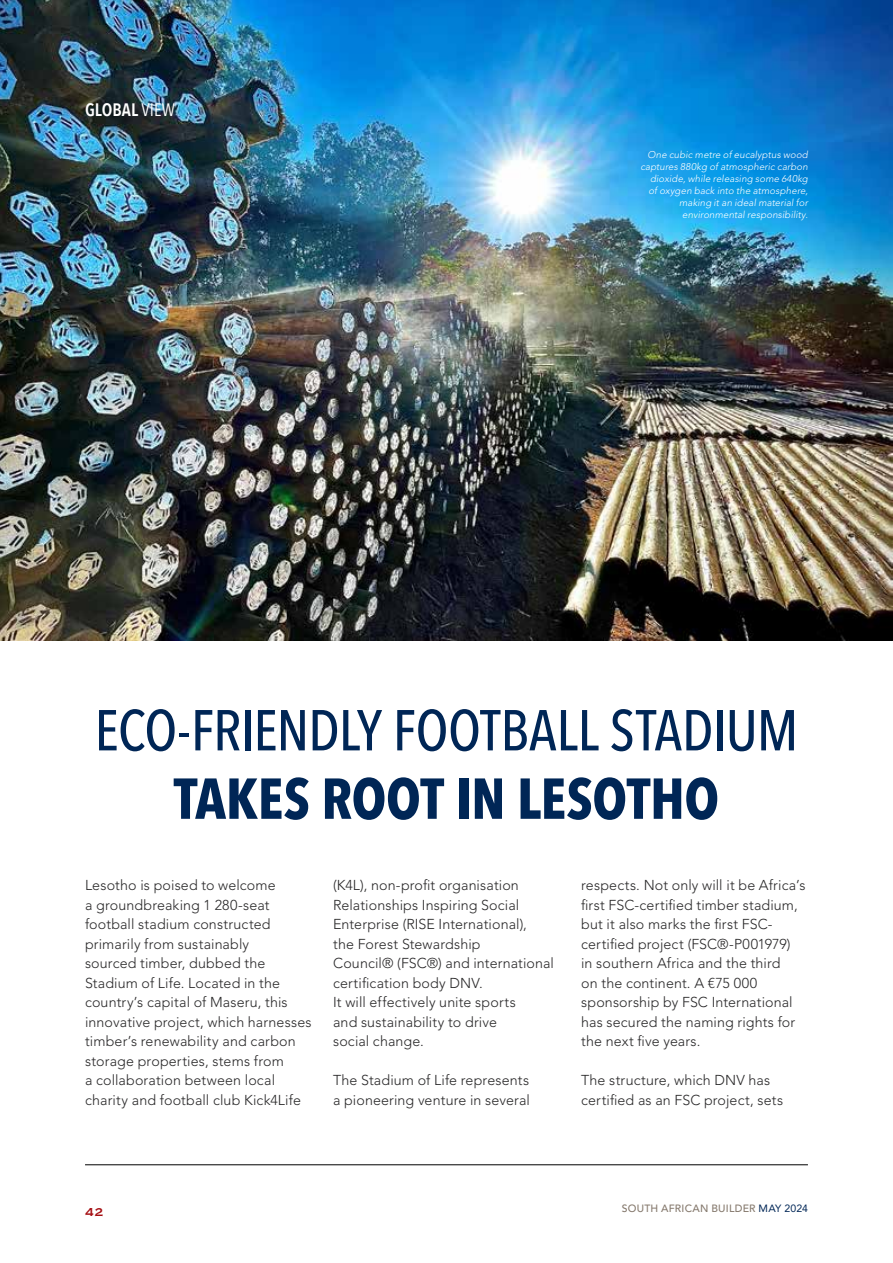
<style>
.page{position:relative;width:893px;height:1263px;background:#fff}
.page>*{position:absolute;margin:0;border:0;box-sizing:border-box;transform-origin:0 0}
.t1{font:500 57px "Avenir Next Condensed";letter-spacing:-.015em;color:#002656}
.t2{font:700 57px "Avenir Next Condensed";letter-spacing:-.01em;color:#002656}
.t3{font:600 18px "Avenir Next Condensed";color:#fff}
.t4{font:15px "Copperplate";color:#a50e12}
.t5{font:300 14.25px/19.5px "Avenir LT Std";letter-spacing:.01em;color:#292829}
.t6{font:500 10.5px "Avenir LT Std";letter-spacing:.02em;color:#867a6e}
.t7{font:italic 300 9.75px/12px "Avenir LT Std";letter-spacing:.01em;color:#fff;text-align:right}
.s1{font-weight:400}
.s2{font-weight:400;color:#002656}
</style>
<div class="page">
<img style="left:0;top:0;width:893px;height:640px">
<hr style="left:85px;top:1164px;width:723px;height:1px;background:#000">
<p class="t3" style="left:85px;top:99px;width:91px">GLOBAL <span class="s1">VIEW</span></p>
<p class="t7" style="left:640px;top:149px;width:169px">One cubic metre of eucalyptus wood captures 880kg of atmospheric carbon dioxide, while releasing some 640kg of oxygen back into the atmosphere, making it an ideal material for environmental responsibility.</p>
<h1 class="t1" style="left:95px;top:696px;width:705px">ECO-FRIENDLY FOOTBALL STADIUM</h1>
<h1 class="t2" style="left:174px;top:764px;width:547px">TAKES ROOT IN LESOTHO</h1>
<p class="t5" style="left:85px;top:875px;width:228px">Lesotho is poised to welcome<br>a groundbreaking 1 280-seat football stadium constructed primarily from sustainably<br>sourced timber, dubbed the<br>Stadium of Life. Located in the country’s capital of Maseru, this innovative project, which harnesses timber’s renewability and carbon storage properties, stems from<br>a collaboration between local charity and football club Kick4Life</p>
<p class="t5" style="left:333px;top:875px;width:222px">(K4L), non-profit organisation<br>Relationships Inspiring Social<br>Enterprise (RISE International),<br>the Forest Stewardship<br>Council® (FSC®) and international certification body DNV.<br>It will effectively unite sports<br>and sustainability to drive<br>social change.</p>
<p class="t5" style="left:333px;top:1070px;width:198px">The Stadium of Life represents a pioneering venture in several</p>
<p class="t5" style="left:581px;top:875px;width:226px">respects. Not only will it be Africa’s first FSC-certified timber stadium, but it also marks the first FSC&shy;certified project (FSC®-P001979) in southern Africa and the third<br>on the continent. A €75 000 sponsorship by FSC International has secured the naming rights for the next five years.</p>
<p class="t5" style="left:581px;top:1070px;width:203px">The structure, which DNV has certified as an FSC project, sets</p>
<p class="t4" style="left:85px;top:1202px;width:20px">42</p>
<p class="t6" style="left:622px;top:1203px;width:188px">SOUTH AFRICAN BUILDER <span class="s2">MAY 2024</span></p>
</div>
